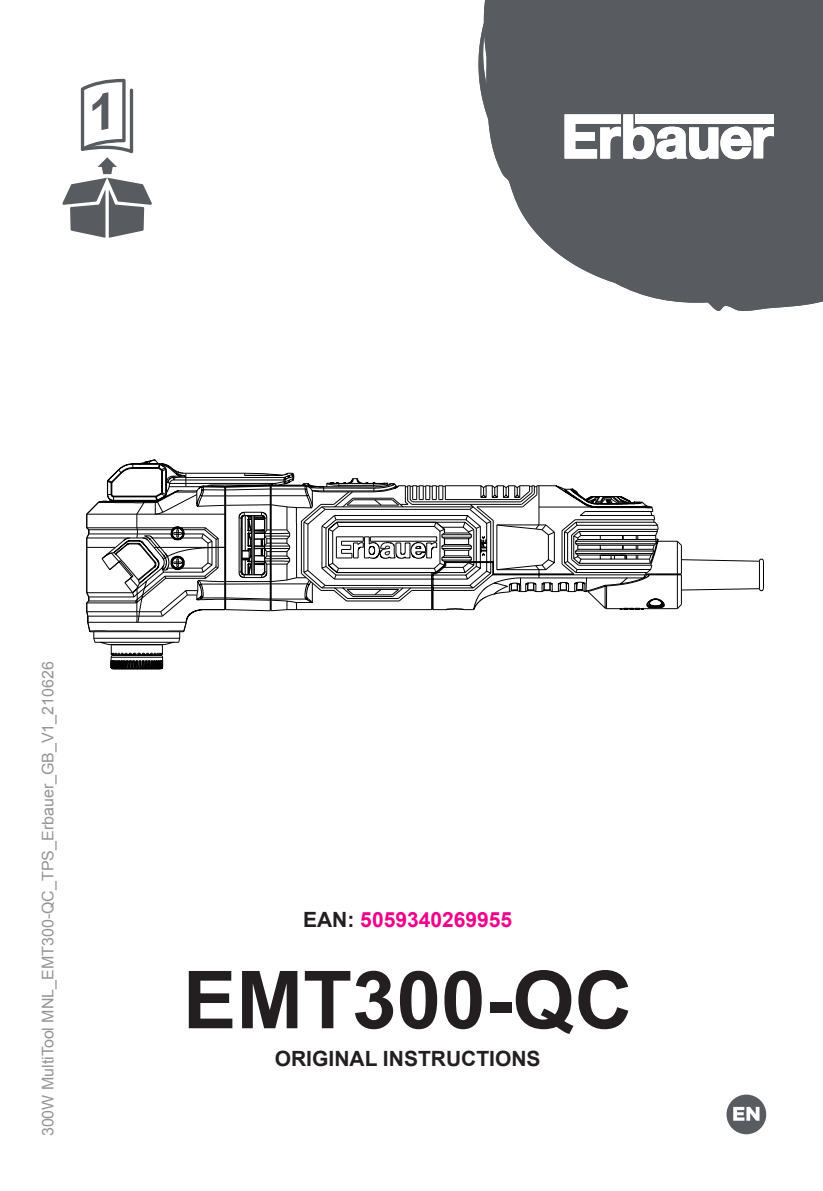
<style>
.page{position:relative;width:823px;height:1191px;background:#fff}
.page>*{position:absolute;margin:0;border:0;box-sizing:border-box;transform-origin:0 0}
.t1{font:700 80px "Arial";color:#231f20}
.t2{font:700 21px "Arial";color:#231f20}
.t3{font:700 21px "Arial";color:#ed028c}
.t4{font:16px "Arial";color:#939598}
.s1{color:#231f20}
</style>
<div class="page">
<svg style="left:62px;top:79px;width:90px;height:159px"></svg>
<svg style="left:478px;top:0;width:344px;height:311px;background:#6f7275"></svg>
<svg style="left:564px;top:114px;width:209px;height:45px"></svg>
<svg style="left:107px;top:459px;width:57px;height:210px"></svg>
<svg style="left:87px;top:484px;width:594px;height:147px"></svg>
<svg style="left:111px;top:461px;width:531px;height:194px"></svg>
<svg style="left:726px;top:1094px;width:39px;height:40px"></svg>
<p class="t4" style="left:37px;top:1136px;width:476px;rotate:-90deg">300W MultiTool MNL_EMT300-QC_TPS_Erbauer_GB_V1_210626</p>
<p class="t3" style="left:303px;top:905px;width:210px"><span class="s1">EAN:</span> 5059340269955</p>
<p class="t1" style="left:183px;top:946px;width:450px">EMT300-QC</p>
<p class="t2" style="left:274px;top:1044px;width:267px">ORIGINAL INSTRUCTIONS</p>
</div>
